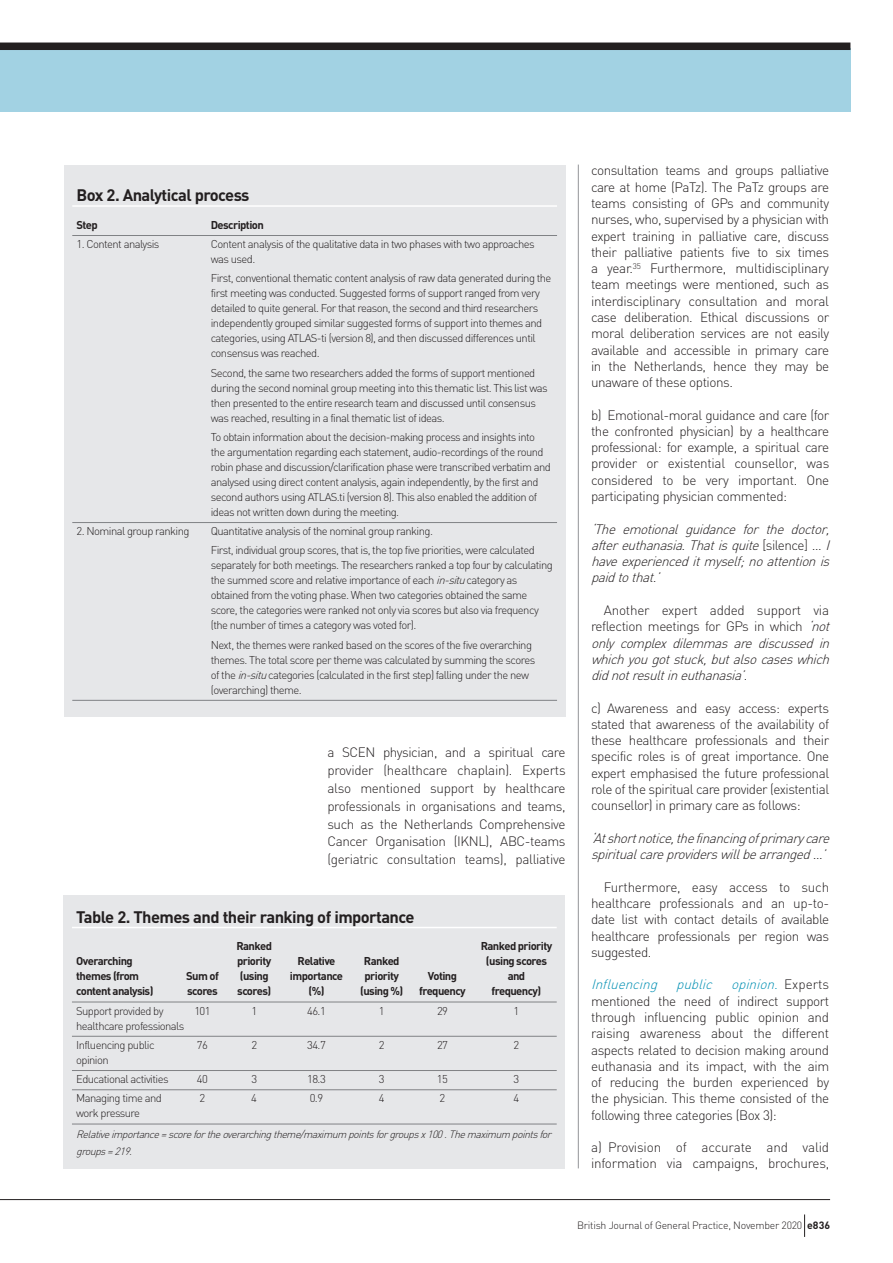
<style>
.page{position:relative;width:893px;height:1263px;background:#fff}
.page>*{position:absolute;margin:0;border:0;box-sizing:border-box;transform-origin:0 0}
.t1{font:700 16.5px "DIN";letter-spacing:-.035em;color:#231f20}
.t2{font:300 13.5px/16.4px "DIN";letter-spacing:-.035em;color:#231f20;text-align:justify}
.t3{font:italic 300 13.5px/16.4px "DIN";color:#231f20}
.t4{font:300 11.25px/15px "DIN";letter-spacing:-.05em;color:#231f20}
.t5{font:700 11.25px "DIN";letter-spacing:-.05em;color:#231f20}
.t6{font:italic 300 10.5px/16.5px "DIN";color:#231f20}
.t7{font:300 10.5px "DIN";letter-spacing:-.025em;color:#231f20}
.s1{font-style:italic}
.s2{font-style:normal}
.s3{font-style:italic;color:#008fb3}
.s4{font-weight:700}
</style>
<div class="page">
<div style="left:0;top:48px;width:850px;height:64px;background:#a2d2e3"></div>
<div style="left:0;top:43px;width:850px;height:7px;background:#231f20"></div>
<hr style="left:578px;top:165px;width:1px;height:1003px;background:#939598">
<div style="left:64px;top:165px;width:502px;height:551px;background:#e6e7e9"></div>
<hr style="left:72px;top:205px;width:485px;height:2px;background:#fff">
<hr style="left:72px;top:235px;width:485px;height:1px;background:#808285">
<hr style="left:72px;top:522px;width:485px;height:1px;background:#808285">
<hr style="left:72px;top:700px;width:485px;height:1px;background:#808285">
<div style="left:63px;top:895px;width:502px;height:273px;background:#e6e7e9"></div>
<hr style="left:72px;top:927px;width:485px;height:1px;background:#fff">
<hr style="left:72px;top:1002px;width:485px;height:1px;background:#808285">
<hr style="left:72px;top:1036px;width:485px;height:1px;background:#808285">
<hr style="left:72px;top:1070px;width:485px;height:1px;background:#808285">
<hr style="left:72px;top:1089px;width:485px;height:1px;background:#808285">
<hr style="left:72px;top:1124px;width:485px;height:1px;background:#808285">
<hr style="left:0;top:1199px;width:830px;height:1px;background:#231f20">
<svg style="left:804px;top:1214px;width:1px;height:23px"></svg>
<h1 class="t1" style="left:77px;top:184px;width:175px">Box 2. Analytical process</h1>
<p class="t5" style="left:77px;top:217px;width:23px">Step</p>
<p class="t5" style="left:211px;top:217px;width:55px">Description</p>
<p class="t4" style="left:77px;top:236px;width:84px">1. Content analysis</p>
<p class="t4" style="left:211px;top:236px;width:325px">Content analysis of the qualitative data in two phases with two approaches was used.</p>
<p class="t4" style="left:211px;top:271px;width:342px">First, conventional thematic content analysis of raw data generated during the first meeting was conducted. Suggested forms of support ranged from very detailed to quite general. For that reason, the second and third researchers independently grouped similar suggested forms of support into themes and categories, using ATLAS-ti (version 8), and then discussed differences until consensus was reached.</p>
<p class="t4" style="left:211px;top:365px;width:338px">Second, the same two researchers added the forms of support mentioned during the second nominal group meeting into this thematic list. This list was then presented to the entire research team and discussed until consensus was reached, resulting in a final thematic list of ideas.</p>
<p class="t4" style="left:211px;top:429px;width:342px">To obtain information about the decision-making process and insights into the argumentation regarding each statement, audio-recordings of the round robin phase and discussion/clarification phase were transcribed verbatim and analysed using direct content analysis, again independently, by the first and second authors using ATLAS.ti (version 8). This also enabled the addition of ideas not written down during the meeting.</p>
<p class="t4" style="left:77px;top:523px;width:114px">2. Nominal group ranking</p>
<p class="t4" style="left:211px;top:521px;width:326px;line-height:19.2px">Quantitative analysis of the nominal group ranking.<br>First, individual group scores, that is, the top five priorities, were calculated</p>
<p class="t4" style="left:211px;top:558px;width:343px">separately for both meetings. The researchers ranked a top four by calculating the summed score and relative importance of each <span class="s1">in-situ</span>category as obtained from the voting phase. When two categories obtained the same score, the categories were ranked not only via scores but also via frequency (the number of times a category was voted for).</p>
<p class="t4" style="left:211px;top:637px;width:326px">Next, the themes were ranked based on the scores of the five overarching themes. The total score per theme was calculated by summing the scores of the <span class="s1">in-situ</span>categories (calculated in the first step) falling under the new (overarching) theme.</p>
<p class="t2" style="left:327px;top:743px;width:240px;line-height:17.9px">a SCEN physician, and a spiritual care provider (healthcare chaplain). Experts also mentioned support by healthcare professionals in organisations and teams, such as the Netherlands Comprehensive Cancer Organisation (IKNL), ABC-teams (geriatric consultation teams), palliative</p>
<h1 class="t1" style="left:76px;top:906px;width:340px">Table 2. Themes and their ranking of importance</h1>
<p class="t5" style="left:236px;top:939px;width:37px">Ranked</p>
<p class="t5" style="left:481px;top:939px;width:73px">Ranked priority</p>
<p class="t5" style="left:76px;top:954px;width:58px">Overarching</p>
<p class="t5" style="left:237px;top:954px;width:36px">priority</p>
<p class="t5" style="left:298px;top:954px;width:39px">Relative</p>
<p class="t5" style="left:364px;top:954px;width:37px">Ranked</p>
<p class="t5" style="left:486px;top:954px;width:63px">(using scores</p>
<p class="t5" style="left:76px;top:969px;width:64px">themes (from</p>
<p class="t5" style="left:186px;top:969px;width:34px">Sum of</p>
<p class="t5" style="left:240px;top:969px;width:30px">(using</p>
<p class="t5" style="left:290px;top:969px;width:55px">importance</p>
<p class="t5" style="left:365px;top:969px;width:36px">priority</p>
<p class="t5" style="left:428px;top:969px;width:31px">Voting</p>
<p class="t5" style="left:508px;top:969px;width:19px">and</p>
<p class="t5" style="left:76px;top:984px;width:79px">content analysis)</p>
<p class="t5" style="left:187px;top:984px;width:32px">scores</p>
<p class="t5" style="left:237px;top:984px;width:35px">scores)</p>
<p class="t5" style="left:308px;top:984px;width:17px">(%)</p>
<p class="t5" style="left:360px;top:984px;width:45px">(using %)</p>
<p class="t5" style="left:419px;top:984px;width:48px">frequency</p>
<p class="t5" style="left:492px;top:984px;width:51px">frequency)</p>
<p class="t4" style="left:76px;top:1003px;width:89px">Support provided by</p>
<p class="t4" style="left:194px;top:1003px;width:18px">101</p>
<p class="t4" style="left:251px;top:1003px;width:7px">1</p>
<p class="t4" style="left:307px;top:1003px;width:20px">46.1</p>
<p class="t4" style="left:379px;top:1003px;width:7px">1</p>
<p class="t4" style="left:437px;top:1003px;width:13px">29</p>
<p class="t4" style="left:514px;top:1003px;width:7px">1</p>
<p class="t4" style="left:76px;top:1016px;width:110px;line-height:19.2px">healthcare professionals<br>Influencing public</p>
<p class="t4" style="left:197px;top:1037px;width:13px">76</p>
<p class="t4" style="left:251px;top:1037px;width:7px">2</p>
<p class="t4" style="left:307px;top:1037px;width:20px">34.7</p>
<p class="t4" style="left:379px;top:1037px;width:7px">2</p>
<p class="t4" style="left:437px;top:1037px;width:13px">27</p>
<p class="t4" style="left:514px;top:1037px;width:7px">2</p>
<p class="t4" style="left:76px;top:1050px;width:94px;line-height:19.2px">opinion<br>Educational activities</p>
<p class="t4" style="left:197px;top:1071px;width:13px">40</p>
<p class="t4" style="left:251px;top:1071px;width:7px">3</p>
<p class="t4" style="left:307px;top:1071px;width:20px">18.3</p>
<p class="t4" style="left:379px;top:1071px;width:7px">3</p>
<p class="t4" style="left:437px;top:1071px;width:13px">15</p>
<p class="t4" style="left:514px;top:1071px;width:7px">3</p>
<p class="t4" style="left:76px;top:1091px;width:87px">Managing time and</p>
<p class="t4" style="left:200px;top:1091px;width:7px">2</p>
<p class="t4" style="left:251px;top:1091px;width:7px">4</p>
<p class="t4" style="left:310px;top:1091px;width:15px">0.9</p>
<p class="t4" style="left:379px;top:1091px;width:7px">4</p>
<p class="t4" style="left:440px;top:1091px;width:7px">2</p>
<p class="t4" style="left:514px;top:1091px;width:7px">4</p>
<p class="t4" style="left:76px;top:1106px;width:65px">work pressure</p>
<p class="t6" style="left:76px;top:1126px;width:480px">Relativeimportance=scorefortheoverarchingtheme/maximum pointsforgroupsx100.Themaximum pointsfor groups=219.</p>
<p class="t2" style="left:591px;top:162px;width:240px">consultation teams and groups palliative care at home (PaTz). The PaTz groups are teams consisting of GPs and community nurses, who, supervised by a physician with expert training in palliative care, discuss their palliative patients five to six times a year.<sup>35</sup> Furthermore, multidisciplinary team meetings were mentioned, such as interdisciplinary consultation and moral case deliberation. Ethical discussions or moral deliberation services are not easily available and accessible in primary care in the Netherlands, hence they may be unaware of these options.</p>
<p class="t2" style="left:591px;top:407px;width:240px">b) Emotional-moral guidance and care (for the confronted physician) by a healthcare professional: for example, a spiritual care provider or existential counsellor, was considered to be very important. One participating physician commented:</p>
<p class="t3" style="left:591px;top:520px;width:244px;text-align:justify">‘The emotional guidance for the doctor, aftereuthanasia.Thatisquite<span class="s2">[ s i l e n c e ]</span> … I haveexperienceditmyself;noattentionis paidtothat.’</p>
<p class="t3" style="left:591px;top:602px;width:244px;text-indent:13px"><span class="s2">Another expert added support via reflection meetings for GPs in which</span> ‘not only complex dilemmas are discussed in whichyougotstuck,butalsocaseswhich didnotresultineuthanasia’<span class="s2">.</span></p>
<p class="t2" style="left:591px;top:699px;width:240px">c) Awareness and easy access: experts stated that awareness of the availability of these healthcare professionals and their specific roles is of great importance. One expert emphasised the future professional role of the spiritual care provider (existential counsellor) in primary care as follows:</p>
<p class="t3" style="left:591px;top:830px;width:244px">‘Atshortnotice,thefinancingofprimarycare spiritualcareproviderswillbearranged…’</p>
<p class="t2" style="left:591px;top:878px;width:240px;text-indent:13px">Furthermore, easy access to such healthcare professionals and an up-to&shy;date list with contact details of available healthcare professionals per region was suggested.</p>
<p class="t2" style="left:591px;top:976px;width:240px"><span class="s3">Influencing public opinion.</span> E x p e rt s mentioned the need of indirect support through influencing public opinion and raising awareness about the different aspects related to decision making around euthanasia and its impact, with the aim of reducing the burden experienced by the physician. This theme consisted of the following three categories (Box 3):</p>
<p class="t2" style="left:591px;top:1139px;width:240px">a) Provision of accurate and valid information via campaigns, brochures,</p>
<p class="t7" style="left:577px;top:1219px;width:254px">British Journal of General Practice, November 2020 <span class="s4">e836</span></p>
</div>
